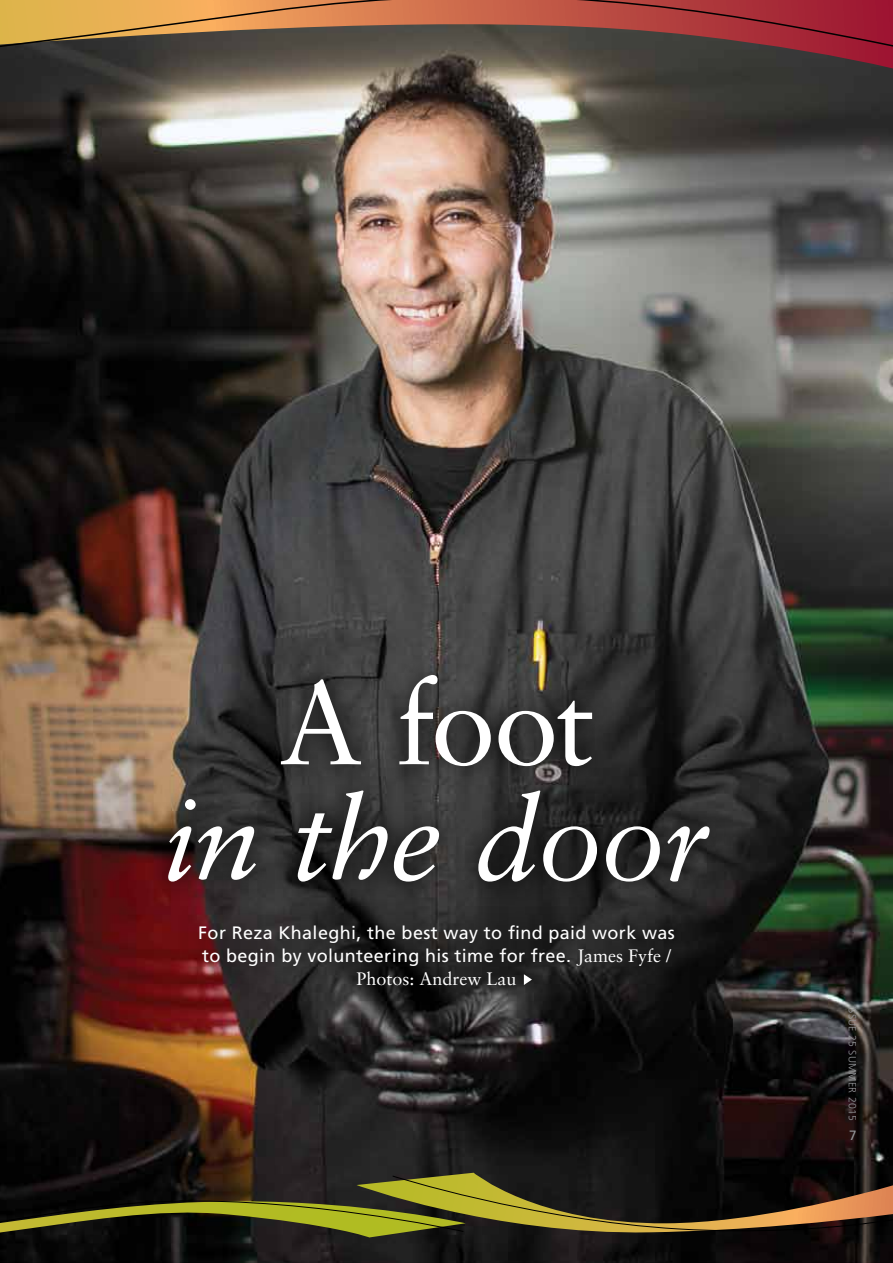
<style>
.page{position:relative;width:893px;height:1263px;background:#fff}
.page>*{position:absolute;margin:0;border:0;box-sizing:border-box;transform-origin:0 0}
.t1{font:italic 117px "Sabon MC";letter-spacing:-.015em;color:#fff}
.t2{font:117px "Sabon MC";color:#fff}
.t3{font:18px/23.2px "Frutiger";letter-spacing:.02em;color:#fff}
.t4{font:18px "Sabon MC";color:#fff}
.t5{font:13.5px "Frutiger";color:#939598}
.t6{font:300 10.5px "Frutiger";letter-spacing:.02em;color:#939598}
.s1{font-family:"Sabon MC"}
</style>
<div class="page">
<img style="left:0;top:187px;width:893px;height:1076px">
<svg style="left:146px;top:653px;width:586px;height:252px;background:#34312f"></svg>
<svg style="left:176px;top:904px;width:520px;height:104px;background:#2b2222"></svg>
<img style="left:0;top:0;width:893px;height:187px">
<svg style="left:464px;top:1173px;width:429px;height:66px;background:#44371d"></svg>
<svg style="left:0;top:1162px;width:464px;height:101px;background:#323115"></svg>
<svg style="left:524px;top:974px;width:8px;height:11px"></svg>
<h1 class="t2" style="left:279px;top:654px;width:317px">A foot</h1>
<h1 class="t1" style="left:163px;top:771px;width:548px">in the door</h1>
<p class="t3" style="left:198px;top:921px;width:478px">For Reza Khaleghi, the best way to find paid work was to begin by volunteering his time for free. <span class="s1">James Fyfe /</span></p>
<p class="t4" style="left:356px;top:968px;width:162px">Photos: Andrew Lau</p>
<p class="t6" style="left:858px;top:1006px;width:116px;rotate:90deg">Issue 25 Summer 2015</p>
<p class="t5" style="left:849px;top:1127px;width:9px">7</p>
</div>
